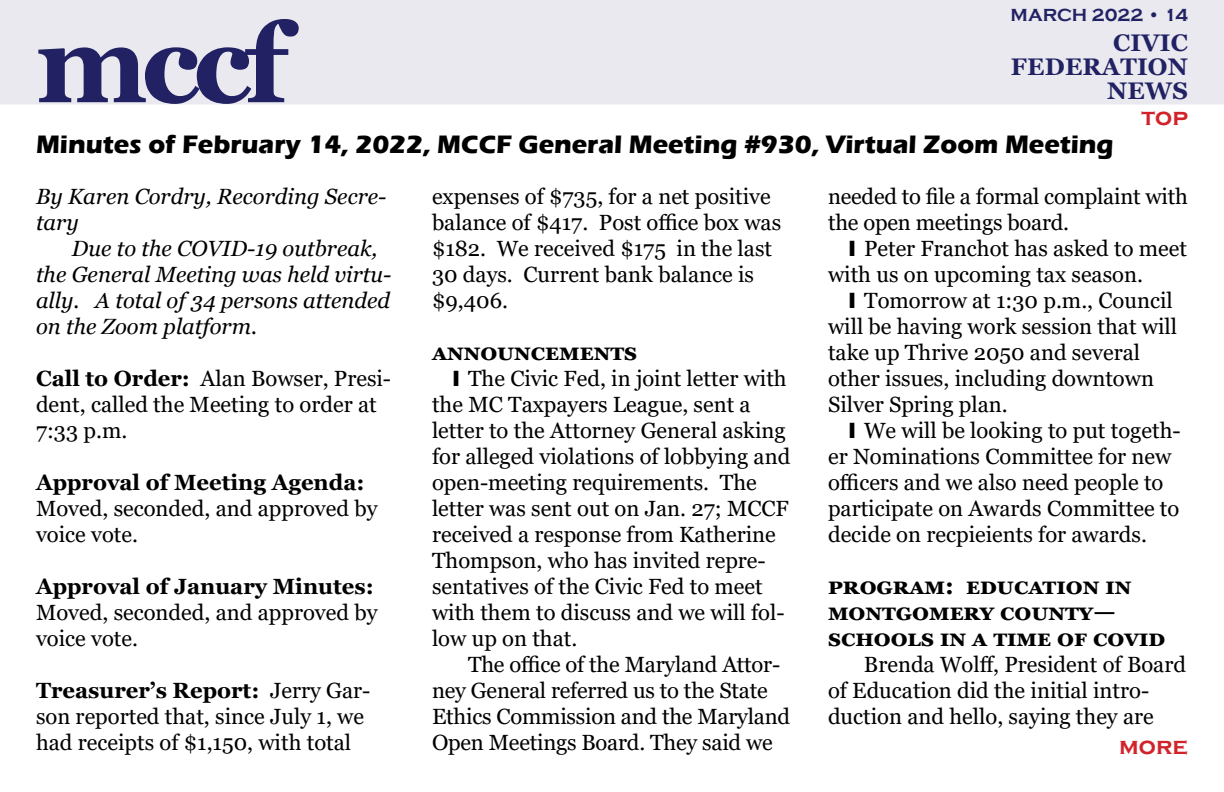
<style>
.page{position:relative;width:1224px;height:792px;background:#fff}
.page>*{position:absolute;margin:0;border:0;box-sizing:border-box;transform-origin:0 0}
.t1{font:700 110px "Georgia";color:#212163}
.t2{font:700 26px "Eras ITC";color:#000}
.t3{font:700 24px/26px "Georgia";letter-spacing:.08em;color:#000}
.t4{font:700 24px "Georgia";letter-spacing:.02em;color:#000}
.t5{font:700 24px/24px "Georgia";letter-spacing:.01em;color:#212163;text-align:right}
.t6{font:700 24px "Copperplate Gothic";color:#d2232a}
.t7{font:22px/26px "Georgia";color:#000}
.t8{font:italic 22px/26px "Georgia";color:#000}
.t9{font:700 22px "Georgia";color:#000}
.t10{font:700 18px "Copperplate Gothic";color:#212163}
.s1{font-weight:700}
</style>
<div class="page">
<div style="left:0;top:0;width:1224px;height:104px;background:#e9e9ef"></div>
<h1 class="t1" style="left:36px;top:-7px;width:264px">mccf</h1>
<p class="t10" style="left:1011px;top:5px;width:179px">mARCH 2022 • 14</p>
<p class="t5" style="left:1011px;top:30px;width:179px">civic federation news</p>
<p class="t6" style="left:1142px;top:104px;width:48px">top</p>
<p class="t2" style="left:36px;top:129px;width:1079px">Minutes of February 14, 2022, MCCF General Meeting #930, Virtual Zoom Meeting</p>
<p class="t8" style="left:36px;top:183px;width:352px">By Karen Cordry, Recording Secre&shy;tary</p>
<p class="t8" style="left:36px;top:235px;width:357px;text-indent:36px">Due to the COVID-19 outbreak, the General Meeting was held virtu&shy;ally. A total of 34 persons attended on the Zoom platform.</p>
<p class="t7" style="left:36px;top:366px;width:357px"><span class="s1">Call to Order:</span> Alan Bowser, Presi&shy;dent, called the Meeting to order at<br>7:33 p.m.</p>
<p class="t9" style="left:36px;top:468px;width:330px">Approval of Meeting Agenda:</p>
<p class="t7" style="left:36px;top:496px;width:343px">Moved, seconded, and approved by voice vote.</p>
<p class="t9" style="left:36px;top:572px;width:339px">Approval of January Minutes:</p>
<p class="t7" style="left:36px;top:600px;width:343px">Moved, seconded, and approved by voice vote.</p>
<p class="t7" style="left:36px;top:678px;width:336px"><span class="s1">Treasurer’s Report:</span> Jerry Gar&shy;son reported that, since July 1, we had receipts of $1,150, with total</p>
<p class="t7" style="left:828px;top:184px;width:361px">needed to file a formal complaint with the open meetings board.</p>
<p class="t7" style="left:828px;top:236px;width:361px;text-indent:36px">Peter Franchot has asked to meet with us on upcoming tax season.</p>
<p class="t7" style="left:828px;top:288px;width:351px;text-indent:36px">Tomorrow at 1:30 p.m., Council will be having work session that will take up Thrive 2050 and several other issues, including downtown<br>Silver Spring plan.</p>
<p class="t7" style="left:828px;top:418px;width:354px;text-indent:36px">We will be looking to put togeth&shy;er Nominations Committee for new officers and we also need people to participate on Awards Committee to decide on recpieients for awards.</p>
<p class="t4" style="left:828px;top:570px;width:18px">PROGRAM</p>
<p class="t7" style="left:432px;top:184px;width:351px">expenses of $735, for a net positive balance of $417. Post office box was $182. We received $175 in the last<br>30 days. Current bank balance is $9,406.</p>
<p class="t4" style="left:432px;top:336px;width:207px">Announcements</p>
<p class="t7" style="left:432px;top:366px;width:360px;text-indent:36px">The Civic Fed, in joint letter with the MC Taxpayers League, sent a letter to the Attorney General asking for alleged violations of lobbying and open-meeting requirements. The letter was sent out on Jan. 27; MCCF received a response from Katherine<br>Thompson, who has invited repre&shy;sentatives of the Civic Fed to meet with them to discuss and we will fol&shy;low up on that.</p>
<p class="t7" style="left:432px;top:652px;width:360px;text-indent:36px">The office of the Maryland Attor&shy;ney General referred us to the State Ethics Commission and the Maryland Open Meetings Board. They said we</p>
<p class="t3" style="left:828px;top:572px;width:305px;text-indent:117px">: Education in<br>Montgomery County—<br>Schools in a Time of COVID</p>
<p class="t7" style="left:828px;top:652px;width:360px;text-indent:36px">Brenda Wolff, President of Board of Education did the initial intro&shy;duction and hello, saying they are</p>
<p class="t6" style="left:1119px;top:732px;width:70px">more</p>
</div>
